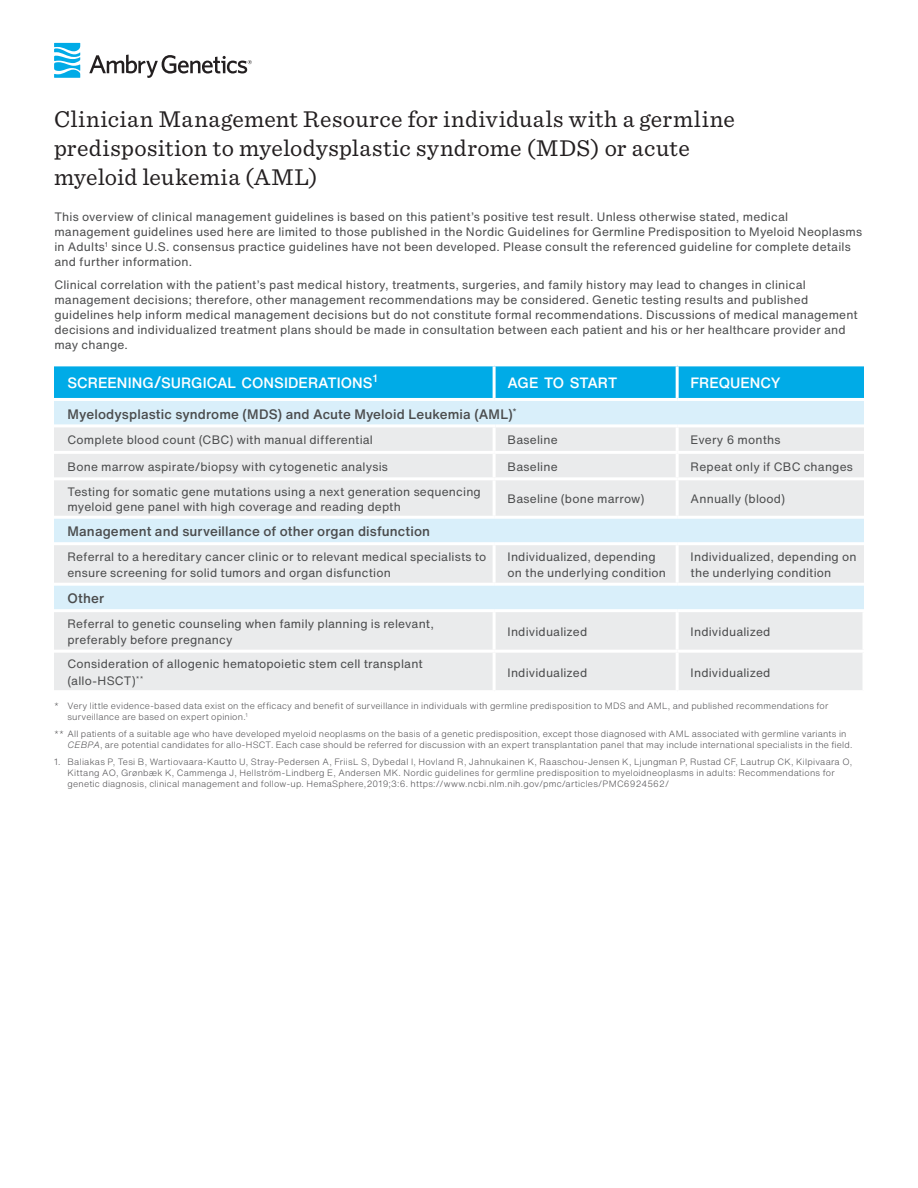
<style>
.page{position:relative;width:918px;height:1188px;background:#fff}
.page>*{position:absolute;margin:0;border:0;box-sizing:border-box;transform-origin:0 0}
.t1{font:24px/28.8px "Sentinel";letter-spacing:.015em;color:#231f20}
.t2{font:500 14.7px "Helvetica Now Text";color:#fff}
.t3{font:500 13.5px "Helvetica Now Text";letter-spacing:.01em;color:#4b4c4d}
.t4{font:12px/15px "Helvetica Now Text";letter-spacing:.015em;color:#4b4c4d}
.t5{font:300 9px/10.8px "Helvetica Now Text";letter-spacing:.02em;color:#4d4c4f}
.s1{font-size:16.5px}
.s2{font-style:italic}
</style>
<div class="page">
<svg style="left:54px;top:366px;width:810px;height:32px;background:#04ace7"></svg>
<div style="left:54px;top:401px;width:810px;height:23px;background:#d9effa"></div>
<svg style="left:54px;top:427px;width:810px;height:263px;background:#e6ebee"></svg>
<hr style="left:493px;top:366px;width:3px;height:32px;background:#fff">
<hr style="left:676px;top:366px;width:3px;height:32px;background:#fff">
<hr style="left:54px;top:542px;width:440px;height:3px;background:#fff">
<hr style="left:494px;top:542px;width:183px;height:3px;background:#fff">
<hr style="left:493px;top:545px;width:3px;height:38px;background:#fff">
<hr style="left:677px;top:542px;width:187px;height:3px;background:#fff">
<hr style="left:676px;top:545px;width:3px;height:38px;background:#fff">
<hr style="left:54px;top:516px;width:440px;height:3px;background:#fff">
<hr style="left:494px;top:516px;width:183px;height:3px;background:#fff">
<hr style="left:677px;top:516px;width:187px;height:3px;background:#fff">
<hr style="left:54px;top:583px;width:440px;height:3px;background:#fff">
<hr style="left:494px;top:583px;width:183px;height:3px;background:#fff">
<hr style="left:677px;top:583px;width:187px;height:3px;background:#fff">
<hr style="left:493px;top:427px;width:3px;height:24px;background:#fff">
<hr style="left:676px;top:427px;width:3px;height:24px;background:#fff">
<hr style="left:493px;top:454px;width:3px;height:23px;background:#fff">
<hr style="left:676px;top:454px;width:3px;height:23px;background:#fff">
<hr style="left:54px;top:477px;width:440px;height:3px;background:#fff">
<hr style="left:494px;top:477px;width:183px;height:3px;background:#fff">
<hr style="left:493px;top:480px;width:3px;height:36px;background:#fff">
<hr style="left:677px;top:477px;width:187px;height:3px;background:#fff">
<hr style="left:676px;top:480px;width:3px;height:36px;background:#fff">
<hr style="left:54px;top:451px;width:440px;height:3px;background:#fff">
<hr style="left:494px;top:451px;width:183px;height:3px;background:#fff">
<hr style="left:677px;top:451px;width:187px;height:3px;background:#fff">
<hr style="left:494px;top:609px;width:183px;height:3px;background:#fff">
<hr style="left:676px;top:612px;width:3px;height:38px;background:#fff">
<hr style="left:677px;top:609px;width:189px;height:3px;background:#fff">
<hr style="left:862px;top:612px;width:4px;height:38px;background:#fff">
<hr style="left:677px;top:650px;width:189px;height:3px;background:#fff">
<hr style="left:862px;top:653px;width:4px;height:37px;background:#fff">
<hr style="left:494px;top:650px;width:183px;height:3px;background:#fff">
<hr style="left:676px;top:653px;width:3px;height:37px;background:#fff">
<hr style="left:54px;top:609px;width:440px;height:3px;background:#fff">
<hr style="left:493px;top:612px;width:3px;height:38px;background:#fff">
<hr style="left:54px;top:650px;width:440px;height:3px;background:#fff">
<hr style="left:493px;top:653px;width:3px;height:37px;background:#fff">
<svg style="left:54px;top:43px;width:26px;height:35px"></svg>
<svg style="left:89px;top:55px;width:163px;height:23px"></svg>
<p class="t1" style="left:54px;top:103px;width:682px">Clinician Management Resource for individuals with a germline predisposition to myelodysplastic syndrome (MDS) or acute myeloid leukemia (AML)</p>
<p class="t4" style="left:54px;top:209px;width:809px">This overview of clinical management guidelines is based on this patient’s positive test result. Unless otherwise stated, medical management guidelines used here are limited to those published in the Nordic Guidelines for Germline Predisposition to Myeloid Neoplasms in Adults<sup>1</sup> since U.S. consensus practice guidelines have not been developed. Please consult the referenced guideline for complete details and further information.</p>
<p class="t4" style="left:54px;top:277px;width:805px">Clinical correlation with the patient’s past medical history, treatments, surgeries, and family history may lead to changes in clinical management decisions; therefore, other management recommendations may be considered. Genetic testing results and published guidelines help inform medical management decisions but do not constitute formal recommendations. Discussions of medical management decisions and individualized treatment plans should be made in consultation between each patient and his or her healthcare provider and may change.</p>
<p class="t2" style="left:68px;top:372px;width:311px">SCREENING<span class="s1">/</span>SURGICAL CONSIDERATIONS<sup>1</sup></p>
<p class="t2" style="left:508px;top:372px;width:111px">AGE TO START</p>
<p class="t2" style="left:691px;top:372px;width:91px">FREQUENCY</p>
<p class="t3" style="left:68px;top:404px;width:451px">Myelodysplastic syndrome (MDS) and Acute Myeloid Leukemia (AML)<sup>*</sup></p>
<p class="t4" style="left:68px;top:432px;width:307px">Complete blood count (CBC) with manual differential</p>
<p class="t4" style="left:508px;top:432px;width:52px">Baseline</p>
<p class="t4" style="left:691px;top:432px;width:91px">Every 6 months</p>
<p class="t4" style="left:68px;top:459px;width:322px">Bone marrow aspirate/biopsy with cytogenetic analysis</p>
<p class="t4" style="left:508px;top:459px;width:52px">Baseline</p>
<p class="t4" style="left:691px;top:459px;width:164px">Repeat only if CBC changes</p>
<p class="t4" style="left:68px;top:484px;width:415px;line-height:14.4px">Testing for somatic gene mutations using a next generation sequencing myeloid gene panel with high coverage and reading depth</p>
<p class="t4" style="left:508px;top:491px;width:138px">Baseline (bone marrow)</p>
<p class="t4" style="left:691px;top:491px;width:96px">Annually (blood)</p>
<p class="t3" style="left:68px;top:521px;width:364px">Management and surveillance of other organ disfunction</p>
<p class="t4" style="left:68px;top:548px;width:420px;line-height:16.5px">Referral to a hereditary cancer clinic or to relevant medical specialists to ensure screening for solid tumors and organ disfunction</p>
<p class="t4" style="left:508px;top:548px;width:160px;line-height:16.5px">Individualized, depending on the underlying condition</p>
<p class="t4" style="left:691px;top:548px;width:167px;line-height:16.5px">Individualized, depending on the underlying condition</p>
<p class="t3" style="left:68px;top:588px;width:38px">Other</p>
<p class="t4" style="left:68px;top:615px;width:368px;line-height:16.5px">Referral to genetic counseling when family planning is relevant, preferably before pregnancy</p>
<p class="t4" style="left:508px;top:624px;width:81px">Individualized</p>
<p class="t4" style="left:691px;top:624px;width:81px">Individualized</p>
<p class="t4" style="left:68px;top:656px;width:357px;line-height:16.5px">Consideration of allogenic hematopoietic stem cell transplant (allo-HSCT)<sup>**</sup></p>
<p class="t4" style="left:508px;top:665px;width:81px">Individualized</p>
<p class="t4" style="left:691px;top:665px;width:81px">Individualized</p>
<p class="t5" style="left:68px;top:700px;width:762px;text-indent:-14px">* Very little evidence-based data exist on the efficacy and benefit of surveillance in individuals with germline predisposition to MDS and AML, and published recommendations for surveillance are based on expert opinion.<sup>1</sup></p>
<p class="t5" style="left:68px;top:728px;width:787px;text-indent:-14px">** All patients of a suitable age who have developed myeloid neoplasms on the basis of a genetic predisposition, except those diagnosed with AML associated with germline variants in<br><span class="s2">CEBPA</span>, are potential candidates for allo-HSCT. Each case should be referred for discussion with an expert transplantation panel that may include international specialists in the field.</p>
<p class="t5" style="left:68px;top:757px;width:786px;text-indent:-14px">1. Baliakas P, Tesi B, Wartiovaara-Kautto U, Stray-Pedersen A, FriisL S, Dybedal I, Hovland R, Jahnukainen K, Raaschou-Jensen K, Ljungman P, Rustad CF, Lautrup CK, Kilpivaara O,<br>Kittang AO, Grønbæk K, Cammenga J, Hellström-Lindberg E, Andersen MK. Nordic guidelines for germline predisposition to myeloidneoplasms in adults: Recommendations for genetic diagnosis, clinical management and follow-up. HemaSphere,2019;3:6. https://www.ncbi.nlm.nih.gov/pmc/articles/PMC6924562/</p>
</div>
